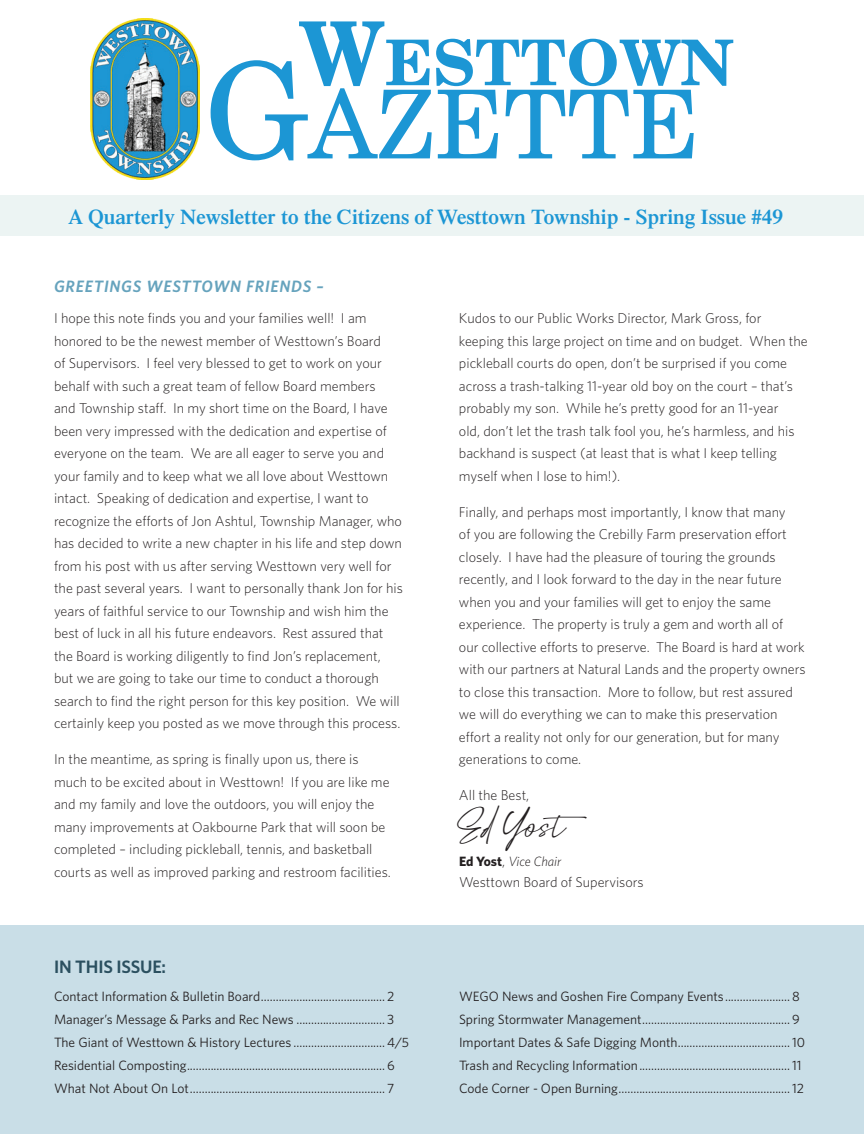
<style>
.page{position:relative;width:864px;height:1134px;background:#fff}
.page>*{position:absolute;margin:0;border:0;box-sizing:border-box;transform-origin:0 0}
.t1{font:95.1px "New Century Schlbk LT Std";color:#1c96d4}
.t2{font:700 63px "New Century Schlbk LT Std";color:#1c96d4}
.t3{font:49.5px "Handletters Demo";letter-spacing:.005em;color:#231f20}
.t4{font:600 21px "Times LT Std";color:#1c96d4}
.t5{font:600 18px "Whitney";letter-spacing:-.01em;color:#2b5060}
.t6{font:italic 600 16.5px "Whitney";letter-spacing:.05em;color:#66a3bd}
.t7{font:300 14.25px/22.5px "Whitney";color:#231f20}
.t8{font:13.5px/23px "Whitney";color:#231f20}
.t9{font:italic 300 13.5px "Whitney";color:#231f20}
.s1{font-size:88.35px}
.s2{font-size:133.2px}
.s3{font-weight:700;font-style:normal}
.s4{font-style:normal;font-size:14.25px}
</style>
<div class="page">
<div style="left:0;top:195px;width:864px;height:41px;background:#ecf4f3"></div>
<div style="left:0;top:926px;width:864px;height:208px;background:#c9dee7"></div>
<img style="left:91px;top:18px;width:109px;height:162px">
<h2 class="t2" style="left:298px;top:23px;width:437px"><span class="s1">W</span>ESTTOWN</h2>
<h1 class="t1" style="left:205px;top:67px;width:496px"><span class="s2">G</span>AZETTE</h1>
<h3 class="t4" style="left:68px;top:204px;width:716px">A Quarterly Newsletter to the Citizens of Westtown Township - Spring Issue #49</h3>
<p class="t6" style="left:54px;top:275px;width:271px">GREETINGS WESTTOWN FRIENDS –</p>
<p class="t7" style="left:54px;top:307px;width:351px">I hope this note finds you and your families well! I am honored to be the newest member of Westtown’s Board<br>of Supervisors. I feel very blessed to get to work on your behalf with such a great team of fellow Board members<br>and Township staff. In my short time on the Board, I have been very impressed with the dedication and expertise of everyone on the team. We are all eager to serve you and your family and to keep what we all love about Westtown intact. Speaking of dedication and expertise, I want to recognize the efforts of Jon Ashtul, Township Manager, who has decided to write a new chapter in his life and step down from his post with us after serving Westtown very well for the past several years. I want to personally thank Jon for his years of faithful service to our Township and wish him the best of luck in all his future endeavors. Rest assured that the Board is working diligently to find Jon’s replacement, but we are going to take our time to conduct a thorough search to find the right person for this key position. We will certainly keep you posted as we move through this process.</p>
<p class="t7" style="left:54px;top:748px;width:338px">In the meantime, as spring is finally upon us, there is much to be excited about in Westtown! If you are like me and my family and love the outdoors, you will enjoy the many improvements at Oakbourne Park that will soon be completed – including pickleball, tennis, and basketball courts as well as improved parking and restroom facilities.</p>
<p class="t5" style="left:54px;top:955px;width:114px">IN THIS ISSUE:</p>
<p class="t7" style="left:459px;top:307px;width:350px">Kudos to our Public Works Director, Mark Gross, for keeping this large project on time and on budget. When the pickleball courts do open, don’t be surprised if you come across a trash-talking 11-year old boy on the court – that’s probably my son. While he’s pretty good for an 11-year<br>old, don’t let the trash talk fool you, he’s harmless, and his backhand is suspect (at least that is what I keep telling myself when I lose to him!).</p>
<p class="t7" style="left:459px;top:500px;width:348px">Finally, and perhaps most importantly, I know that many<br>of you are following the Crebilly Farm preservation effort closely. I have had the pleasure of touring the grounds recently, and I look forward to the day in the near future when you and your families will get to enjoy the same experience. The property is truly a gem and worth all of our collective efforts to preserve. The Board is hard at work with our partners at Natural Lands and the property owners to close this transaction. More to follow, but rest assured we will do everything we can to make this preservation effort a reality not only for our generation, but for many generations to come.</p>
<p class="t7" style="left:459px;top:784px;width:72px">All the Best,</p>
<h3 class="t3" style="left:459px;top:799px;width:138px">Ed Yost</h3>
<p class="t9" style="left:459px;top:852px;width:104px"><span class="s3">Ed Yost</span><span class="s4">,</span> Vice Chair</p>
<p class="t7" style="left:459px;top:870px;width:186px">Westtown Board of Supervisors</p>
<p class="t8" style="left:54px;top:984px;width:357px">Contact Information &amp; Bulletin Board.......................................... 2<br>Manager’s Message &amp; Parks and Rec News .............................. 3<br>The Giant of Westtown &amp; History Lectures ...............................4/5<br>Residential Composting...................................................................6<br>What Not About On Lot.................................................................. 7</p>
<p class="t8" style="left:459px;top:984px;width:348px">WEGO News and Goshen Fire Company Events......................8<br>Spring Stormwater Management..................................................9<br>Important Dates &amp; Safe Digging Month......................................10<br>Trash and Recycling Information...................................................11<br>Code Corner - Open Burning..........................................................12</p>
</div>
